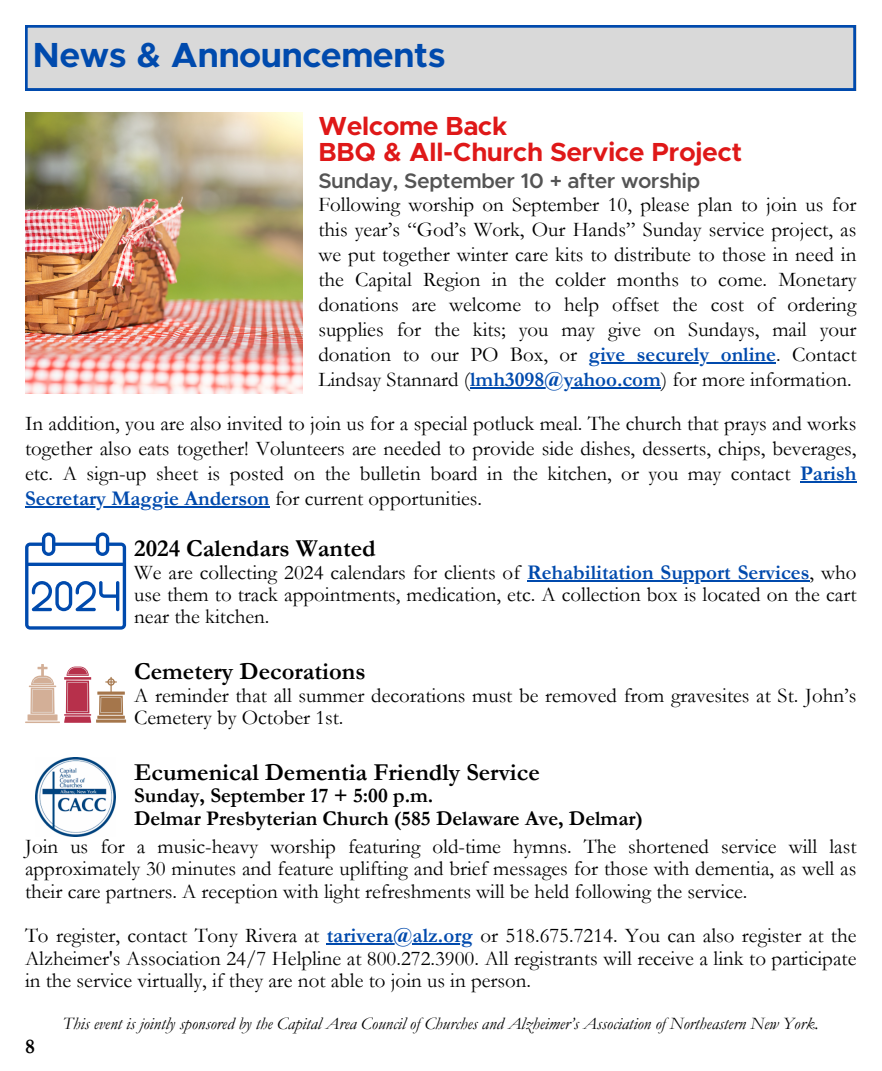
<style>
.page{position:relative;width:882px;height:1071px;background:#fff}
.page>*{position:absolute;margin:0;border:0;box-sizing:border-box;transform-origin:0 0}
.t1{font:700 35px "Metropolis";color:#004aad}
.t2{font:700 26.25px "Metropolis";color:#df1818}
.t3{font:700 24.5px "Garamond";color:#000}
.t4{font:21px/24.8px "Garamond";color:#000;text-align:justify}
.t5{font:700 21px "Garamond";color:#000}
.t6{font:600 21px "Metropolis";color:#545454}
.t7{font:italic 17.5px "Garamond";color:#000}
.s1{font-weight:700;color:#004aad}
</style>
<div class="page">
<svg style="left:25px;top:25px;width:831px;height:66px;background:#c5ccd4"></svg>
<svg style="left:25px;top:533px;width:101px;height:97px"></svg>
<hr style="left:25px;top:722px;width:35px;height:1px;background:#d3af97">
<div style="left:28px;top:714px;width:30px;height:7px;background:#d3af97"></div>
<svg style="left:30px;top:712px;width:25px;height:2px"></svg>
<hr style="left:64px;top:677px;width:27px;height:3px;background:#b7304b">
<div style="left:66px;top:680px;width:23px;height:33px;background:#b7304b"></div>
<hr style="left:96px;top:720px;width:30px;height:3px;background:#a5764b">
<hr style="left:97px;top:716px;width:28px;height:3px;background:#a5764b">
<hr style="left:97px;top:692px;width:28px;height:3px;background:#a5764b">
<div style="left:99px;top:696px;width:24px;height:19px;background:#a5764b"></div>
<svg style="left:64px;top:682px;width:27px;height:41px"></svg>
<svg style="left:100px;top:677px;width:22px;height:36px"></svg>
<svg style="left:29px;top:664px;width:27px;height:48px"></svg>
<svg style="left:67px;top:667px;width:22px;height:9px"></svg>
<img style="left:35px;top:757px;width:80px;height:79px">
<hr style="left:527px;top:580px;width:283px;height:1px;background:#004aad">
<hr style="left:327px;top:944px;width:146px;height:1px;background:#004aad">
<img style="left:26px;top:113px;width:277px;height:281px">
<hr style="left:589px;top:362px;width:187px;height:2px;background:#004aad">
<hr style="left:470px;top:387px;width:191px;height:2px;background:#004aad">
<hr style="left:800px;top:481px;width:56px;height:2px;background:#004aad">
<hr style="left:25px;top:506px;width:245px;height:2px;background:#004aad">
<p class="t1" style="left:33px;top:39px;width:414px">News &amp; Announcements</p>
<p class="t2" style="left:318px;top:114px;width:191px">Welcome Back</p>
<p class="t2" style="left:318px;top:141px;width:425px">BBQ &amp; All-Church Service Project</p>
<p class="t6" style="left:318px;top:171px;width:383px">Sunday, September 10 + after worship</p>
<p class="t4" style="left:318px;top:193px;width:540px">Following worship on September 10, please plan to join us for this year’s “God’s Work, Our Hands” Sunday service project, as we put together winter care kits to distribute to those in need in the Capital Region in the colder months to come. Monetary donations are welcome to help offset the cost of ordering supplies for the kits; you may give on Sundays, mail your donation to our PO Box, or <span class="s1">give securely online</span>. Contact Lindsay Stannard (<span class="s1">lmh3098@yahoo.com</span>) for more information.</p>
<p class="t4" style="left:25px;top:411px;width:833px">In addition, you are also invited to join us for a special potluck meal. The church that prays and works together also eats together! Volunteers are needed to provide side dishes, desserts, chips, beverages, etc. A sign-up sheet is posted on the bulletin board in the kitchen, or you may contact <span class="s1">Parish Secretary Maggie Anderson</span> for current opportunities.</p>
<p class="t3" style="left:134px;top:535px;width:243px">2024 Calendars Wanted</p>
<p class="t4" style="left:134px;top:561px;width:724px;line-height:22.4px">We are collecting 2024 calendars for clients of <span class="s1">Rehabilitation Support Services</span>, who use them to track appointments, medication, etc. A collection box is located on the cart near the kitchen.</p>
<p class="t3" style="left:134px;top:658px;width:233px">Cemetery Decorations</p>
<p class="t4" style="left:134px;top:684px;width:724px;line-height:22.4px">A reminder that all summer decorations must be removed from gravesites at St. John’s<br>Cemetery by October 1st.</p>
<p class="t3" style="left:134px;top:759px;width:407px">Ecumenical Dementia Friendly Service</p>
<p class="t5" style="left:134px;top:784px;width:301px">Sunday, September 17 + 5:00 p.m.</p>
<p class="t5" style="left:134px;top:807px;width:510px">Delmar Presbyterian Church (585 Delaware Ave, Delmar)</p>
<p class="t4" style="left:25px;top:836px;width:833px;line-height:22.4px">Join us for a music-heavy worship featuring old-time hymns. The shortened service will last approximately 30 minutes and feature uplifting and brief messages for those with dementia, as well as their care partners. A reception with light refreshments will be held following the service.</p>
<p class="t4" style="left:25px;top:925px;width:833px;line-height:22.4px">To register, contact Tony Rivera at <span class="s1">tarivera@alz.org</span> or 518.675.7214. You can also register at the Alzheimer's Association 24/7 Helpline at 800.272.3900. All registrants will receive a link to participate in the service virtually, if they are not able to join us in person.</p>
<p class="t7" style="left:63px;top:1014px;width:757px">This event is jointly sponsored by the Capital Area Council of Churches and Alzheimer’s Association of Northeastern New York.</p>
<p class="t5" style="left:25px;top:1035px;width:11px">8</p>
</div>
